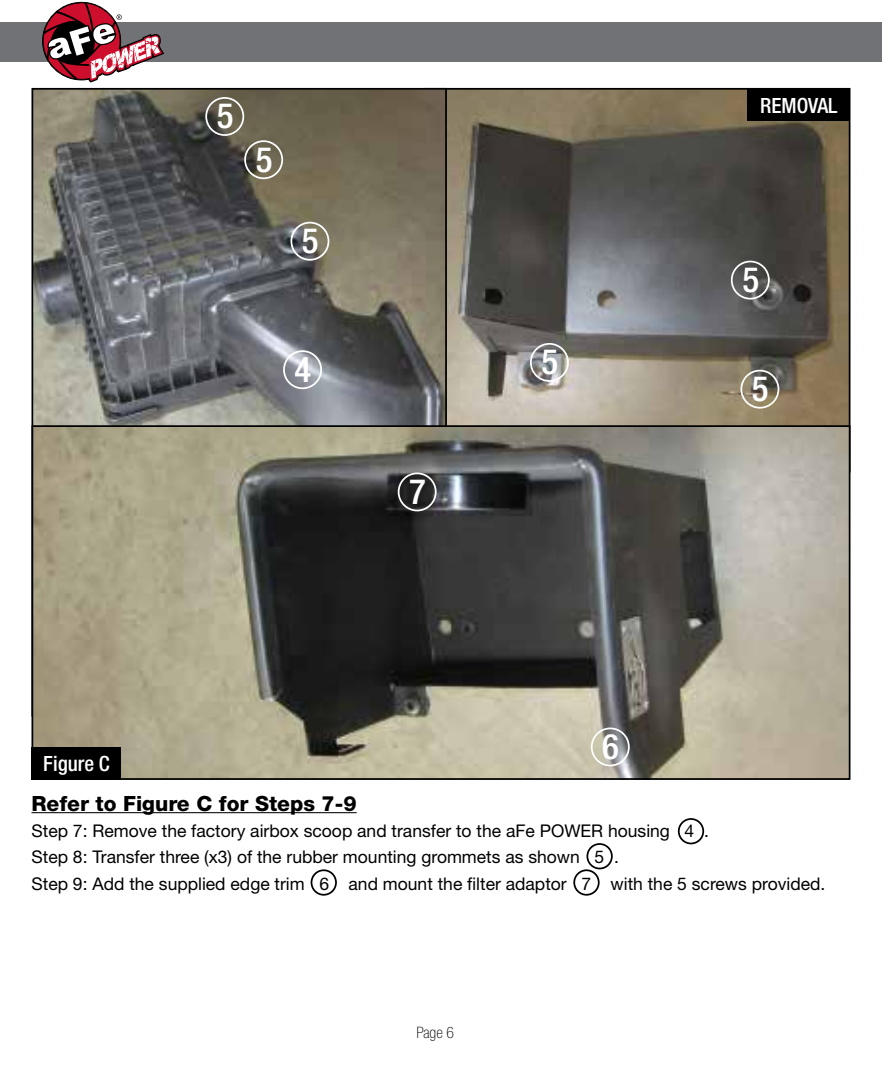
<style>
.page{position:relative;width:882px;height:1071px;background:#fff}
.page>*{position:absolute;margin:0;border:0;box-sizing:border-box;transform-origin:0 0}
.t1{font:500 condensed 35px "Helvetica Neue";color:#fff}
.t2{font:800 21px "Helvetica Neue";color:#000}
.t3{font:500 condensed 21px "Helvetica Neue";color:#fff}
.t4{font:17.5px/26.2px "Helvetica Neue";color:#000}
.t5{font:100 condensed 15.75px "Helvetica Neue";color:#000}
</style>
<div class="page">
<div style="left:0;top:23px;width:882px;height:39px;background:#717275"></div>
<svg style="left:43px;top:3px;width:122px;height:80px"></svg>
<hr style="left:32px;top:812px;width:325px;height:1px;background:#000">
<img style="left:447px;top:91px;width:400px;height:334px">
<div style="left:747px;top:88px;width:103px;height:33px;background:#000"></div>
<img style="left:35px;top:91px;width:409px;height:334px">
<img style="left:35px;top:428px;width:812px;height:349px">
<div style="left:32px;top:425px;width:818px;height:355px;border:2px solid #000"></div>
<div style="left:678px;top:818px;width:26px;height:26px;border:2px solid #000;border-radius:50%"></div>
<div style="left:283px;top:350px;width:39px;height:39px;border:2px solid #fff;border-radius:50%"></div>
<div style="left:311px;top:869px;width:26px;height:27px;border:2px solid #000;border-radius:50%"></div>
<div style="left:205px;top:97px;width:39px;height:39px;border:2px solid #fff;border-radius:50%"></div>
<div style="left:244px;top:140px;width:39px;height:39px;border:2px solid #fff;border-radius:50%"></div>
<div style="left:291px;top:222px;width:38px;height:39px;border:2px solid #fff;border-radius:50%"></div>
<div style="left:731px;top:261px;width:39px;height:39px;border:2px solid #fff;border-radius:50%"></div>
<div style="left:740px;top:370px;width:39px;height:39px;border:2px solid #fff;border-radius:50%"></div>
<div style="left:530px;top:343px;width:39px;height:39px;border:2px solid #fff;border-radius:50%"></div>
<div style="left:591px;top:728px;width:39px;height:38px;border:2px solid #fff;border-radius:50%"></div>
<div style="left:398px;top:473px;width:39px;height:38px;border:2px solid #fff;border-radius:50%"></div>
<div style="left:586px;top:843px;width:27px;height:26px;border:2px solid #000;border-radius:50%"></div>
<div style="left:573px;top:869px;width:27px;height:27px;border:2px solid #000;border-radius:50%"></div>
<div style="left:32px;top:747px;width:89px;height:33px;background:#000"></div>
<p class="t3" style="left:43px;top:751px;width:68px">Figure C</p>
<h1 class="t1" style="left:217px;top:95px;width:18px">5</h1>
<h1 class="t1" style="left:256px;top:138px;width:18px">5</h1>
<h1 class="t1" style="left:302px;top:220px;width:18px">5</h1>
<h1 class="t1" style="left:295px;top:348px;width:18px">4</h1>
<h1 class="t1" style="left:409px;top:471px;width:18px">7</h1>
<h1 class="t1" style="left:541px;top:341px;width:18px">5</h1>
<h1 class="t1" style="left:602px;top:726px;width:18px">6</h1>
<p class="t3" style="left:760px;top:93px;width:79px">REMOVAL</p>
<h1 class="t1" style="left:742px;top:259px;width:18px">5</h1>
<h1 class="t1" style="left:752px;top:368px;width:18px">5</h1>
<p class="t2" style="left:32px;top:791px;width:327px">Refer to Figure C for Steps 7-9</p>
<p class="t4" style="left:32px;top:817px;width:795px">Step 7: Remove the factory airbox scoop and transfer to the aFe POWER housing 4 .<br>Step 8: Transfer three (x3) of the rubber mounting grommets as shown 5 .<br>Step 9: Add the supplied edge trim 6 and mount the filter adaptor 7 with the 5 screws provided.</p>
<p class="t5" style="left:416px;top:1024px;width:39px">Page 6</p>
</div>
